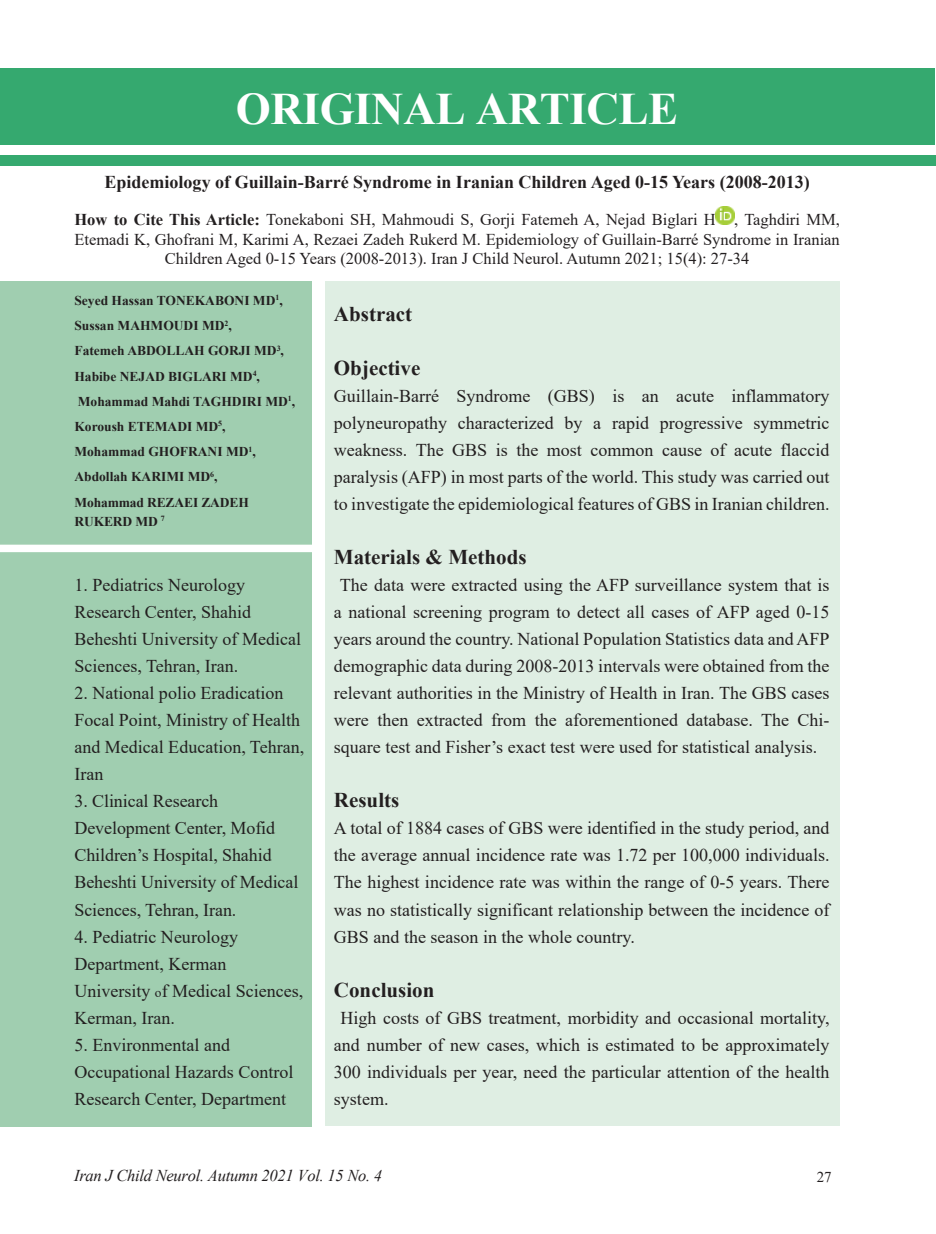
<style>
.page{position:relative;width:936px;height:1234px;background:#fff}
.page>*{position:absolute;margin:0;border:0;box-sizing:border-box;transform-origin:0 0}
.Titr1{font:700 45px "Times New Roman";letter-spacing:-.01em;color:#fff}
.titr2{font:700 21px "Times New Roman";color:#231f20}
.matn{font:18px/27px "Times New Roman";color:#231f20}
.Heading_1{font:700 18px "Times New Roman";color:#231f20}
.t1{font:16.5px/19.8px "Times New Roman";color:#231f20;text-align:center}
.t2{font:italic 16.5px "Times New Roman";letter-spacing:-.015em;color:#231f20}
.t3{font:15px "Times New Roman";color:#231f20}
.t4{font:700 13.5px/19.2px "Times New Roman";color:#231f20}
.s1{font-weight:700}
.s2{font-size:13.5px}
</style>
<div class="page">
<div style="left:0;top:281px;width:312px;height:845px;background:#a0ceb0"></div>
<div style="left:0;top:68px;width:935px;height:77px;background:#35a96f"></div>
<div style="left:1px;top:155px;width:934px;height:11px;background:#35a96f"></div>
<div style="left:325px;top:281px;width:514px;height:844px;background:#dfeee3"></div>
<div style="left:0;top:544px;width:312px;height:8px;background:#fff"></div>
<img style="left:715px;top:206px;width:19px;height:19px">
<p class="Titr1" style="left:236px;top:78px;width:444px">ORIGINAL ARTICLE</p>
<p class="Heading_1" style="left:105px;top:169px;width:706px">Epidemiology of Guillain-Barré Syndrome in Iranian Children Aged 0-15 Years (2008-2013)</p>
<p class="t1" style="left:74px;top:209px;width:766px"><span class="s1">How to Cite This Article:</span> Tonekaboni SH, Mahmoudi S, Gorji Fatemeh A, Nejad Biglari H , Taghdiri MM,<br>Etemadi K, Ghofrani M, Karimi A, Rezaei Zadeh Rukerd M. Epidemiology of Guillain-Barré Syndrome in Iranian<br>Children Aged 0-15 Years (2008-2013). Iran J Child Neurol. Autumn 2021; 15(4): 27-34</p>
<p class="t4" style="left:74px;top:290px;width:210px">Seyed Hassan TONEKABONI MD<sup>1</sup>,</p>
<p class="t4" style="left:74px;top:315px;width:159px">Sussan MAHMOUDI MD<sup>2</sup>,</p>
<p class="t4" style="left:74px;top:341px;width:211px">Fatemeh ABDOLLAH GORJI MD<sup>3</sup>,</p>
<p class="t4" style="left:74px;top:366px;width:187px">Habibe NEJAD BIGLARI MD<sup>4</sup>,</p>
<p class="t4" style="left:78px;top:391px;width:219px">Mohammad Mahdi TAGHDIRI MD<sup>1</sup>,</p>
<p class="t4" style="left:74px;top:416px;width:153px">Koroush ETEMADI MD<sup>5</sup>,</p>
<p class="t4" style="left:74px;top:441px;width:183px">Mohammad GHOFRANI MD<sup>1</sup>,</p>
<p class="t4" style="left:74px;top:467px;width:145px">Abdollah KARIMI MD<sup>6</sup>,</p>
<p class="t4" style="left:74px;top:492px;width:176px">Mohammad REZAEI ZADEH<br>RUKERD MD <sup>7</sup></p>
<p class="titr2" style="left:334px;top:299px;width:80px">Abstract</p>
<p class="titr2" style="left:334px;top:353px;width:88px">Objective</p>
<p class="matn" style="left:334px;top:382px;width:497px;text-align:justify">Guillain-Barré Syndrome (GBS) is an acute inflammatory polyneuropathy characterized by a rapid progressive symmetric weakness. The GBS is the most common cause of acute flaccid paralysis (AFP) in most parts of the world. This study was carried out to investigate the epidemiological features of GBS in Iranian children.</p>
<p class="titr2" style="left:334px;top:542px;width:194px">Materials &amp; Methods</p>
<p class="matn" style="left:334px;top:571px;width:497px;text-align:justify;text-indent:6px">The data were extracted using the AFP surveillance system that is a national screening program to detect all cases of AFP aged 0-15 years around the country. National Population Statistics data and AFP demographic data during 2008-2013 intervals were obtained from the relevant authorities in the Ministry of Health in Iran. The GBS cases were then extracted from the aforementioned database. The Chi&shy;square test and Fisher’s exact test were used for statistical analysis.</p>
<p class="titr2" style="left:334px;top:785px;width:67px">Results</p>
<p class="matn" style="left:334px;top:814px;width:497px;text-align:justify">A total of 1884 cases of GBS were identified in the study period, and the average annual incidence rate was 1.72 per 100,000 individuals.<br>The highest incidence rate was within the range of 0-5 years. There was no statistically significant relationship between the incidence of GBS and the season in the whole country.</p>
<p class="titr2" style="left:334px;top:974px;width:102px">Conclusion</p>
<p class="matn" style="left:334px;top:1003px;width:497px;text-align:justify;text-indent:7px">High costs of GBS treatment, morbidity and occasional mortality, and number of new cases, which is estimated to be approximately 300 individuals per year, need the particular attention of the health system.</p>
<p class="matn" style="left:74px;top:571px;width:228px">1. Pediatrics Neurology<br>Research Center, Shahid<br>Beheshti University of Medical<br>Sciences, Tehran, Iran.</p>
<p class="matn" style="left:74px;top:679px;width:231px">2. National polio Eradication<br>Focal Point, Ministry of Health and Medical Education, Tehran,<br>Iran</p>
<p class="matn" style="left:74px;top:787px;width:225px">3. Clinical Research<br>Development Center, Mofid<br>Children’s Hospital, Shahid<br>Beheshti University of Medical<br>Sciences, Tehran, Iran.</p>
<p class="matn" style="left:74px;top:922px;width:230px">4. Pediatric Neurology<br>Department, Kerman<br>University <span class="s2">o</span>f Medical Sciences,<br>Kerman, Iran.</p>
<p class="matn" style="left:74px;top:1030px;width:220px">5. Environmental and<br>Occupational Hazards Control<br>Research Center, Department</p>
<p class="t2" style="left:74px;top:1163px;width:309px">Iran J Child Neurol. Autumn 2021 Vol. 15 No. 4</p>
<p class="t3" style="left:816px;top:1166px;width:16px">27</p>
</div>
